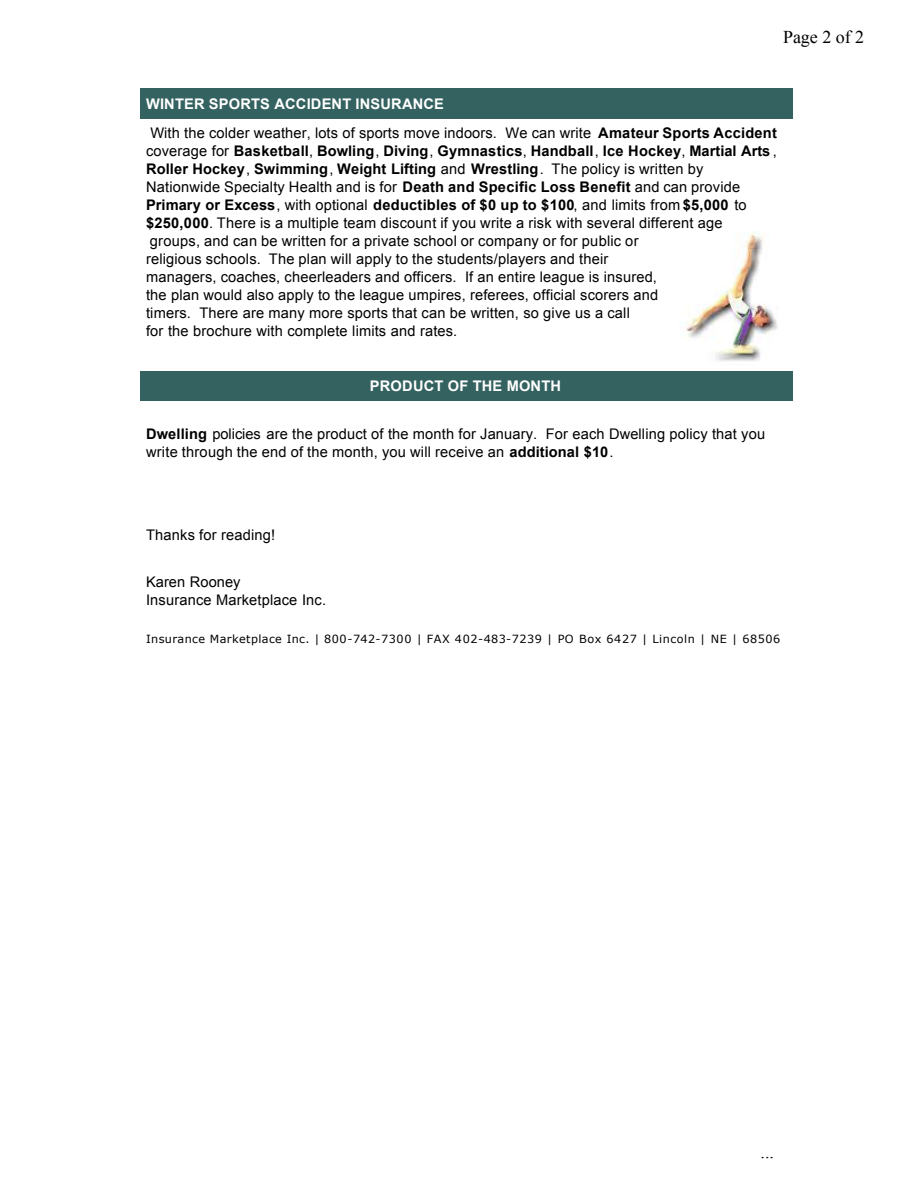
<style>
.page{position:relative;width:918px;height:1188px;background:#fff}
.page>*{position:absolute;margin:0;border:0;box-sizing:border-box;transform-origin:0 0}
.t1{font:18px "Times New Roman";color:#000}
.t2{font:14.7px/18px "Arial";letter-spacing:.01em;color:#000}
.t3{font:700 14.7px "Arial";letter-spacing:.015em;color:#fff}
.t4{font:11.25px "Verdana";letter-spacing:.045em;color:#000}
.s1{font-weight:700;color:#fff}
.s2{font-weight:700}
</style>
<div class="page">
<div style="left:140px;top:89px;width:653px;height:29px;background:#346260"></div>
<img style="left:679px;top:232px;width:99px;height:129px">
<div style="left:140px;top:371px;width:653px;height:29px;background:#346260"></div>
<p class="t1" style="left:783px;top:30px;width:82px">Page 2 of 2</p>
<p class="t2" style="left:146px;top:91px;width:632px;line-height:29.2px"><span class="s1">WINTER SPORTS ACCIDENT INSURANCE<br></span>With the colder weather, lots of sports move indoors. We can write <span class="s2">Amateur Sports Accident</span></p>
<p class="t2" style="left:146px;top:144px;width:632px">coverage for <span class="s2">Basketball</span>, <span class="s2">Bowling</span>, <span class="s2">Diving</span>, <span class="s2">Gymnastics</span>, <span class="s2">Handball</span>, <span class="s2">Ice Hockey</span>, <span class="s2">Martial Arts</span> , <span class="s2">Roller Hockey</span>, <span class="s2">Swimming</span>, <span class="s2">Weight Lifting</span> and <span class="s2">Wrestling</span>. The policy is written by Nationwide Specialty Health and is for <span class="s2">Death and Specific Loss Benefit</span> and can provide <span class="s2">Primary or Excess</span>, with optional <span class="s2">deductibles of $0 up to $100</span>, and limits from <span class="s2">$5,000</span> to <span class="s2">$250,000</span>. There is a multiple team discount if you write a risk with several different age<br>groups, and can be written for a private school or company or for public or<br>religious schools. The plan will apply to the students/players and their<br>managers, coaches, cheerleaders and officers. If an entire league is insured,<br>the plan would also apply to the league umpires, referees, official scorers and<br>timers. There are many more sports that can be written, so give us a call<br>for the brochure with complete limits and rates.</p>
<p class="t3" style="left:370px;top:381px;width:193px">PRODUCT OF THE MONTH</p>
<p class="t2" style="left:146px;top:426px;width:621px"><span class="s2">Dwelling</span> policies are the product of the month for January. For each Dwelling policy that you write through the end of the month, you will receive an <span class="s2">additional $10</span>.</p>
<p class="t2" style="left:146px;top:527px;width:131px">Thanks for reading!</p>
<p class="t2" style="left:146px;top:574px;width:182px">Karen Rooney<br>Insurance Marketplace Inc.</p>
<p class="t4" style="left:146px;top:634px;width:636px">Insurance Marketplace Inc. | 800 -742-7300 | FAX 402-483-7239 | PO Box 6427 | Lincoln | NE | 68506</p>
<p class="t1" style="left:760px;top:1145px;width:15px">...</p>
</div>
